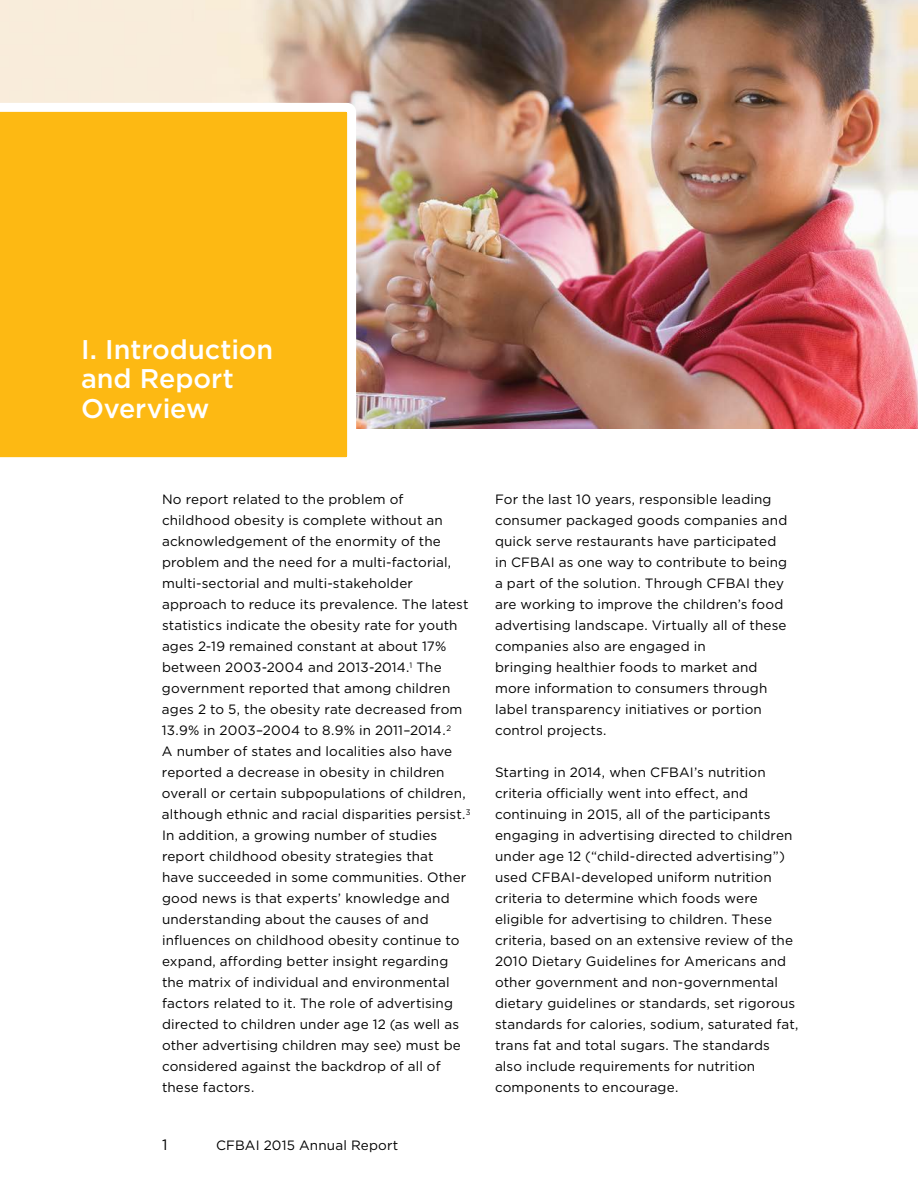
<style>
.page{position:relative;width:918px;height:1188px;background:#fff}
.page>*{position:absolute;margin:0;border:0;box-sizing:border-box;transform-origin:0 0}
.t1{font:500 27px/30px "Gotham";color:#fff}
.t2{font:15px "Gotham";color:#000}
.t3{font:13.5px/21px "Gotham";letter-spacing:.01em;color:#000}
</style>
<div class="page">
<img style="left:0;top:0;width:918px;height:429px">
<div style="left:0;top:103px;width:356px;height:355px;background:#fdb913"></div>
<h1 class="t1" style="left:81px;top:334px;width:194px">I. Introduction and Report<br>Overview</h1>
<p class="t3" style="left:162px;top:488px;width:310px">No report related to the problem of childhood obesity is complete without an acknowledgement of the enormity of the problem and the need for a multi-factorial, multi-sectorial and multi-stakeholder approach to reduce its prevalence. The latest statistics indicate the obesity rate for youth ages 2-19 remained constant at about 17% between 2003-2004 and 2013-2014.<sup>1</sup> The government reported that among children ages 2 to 5, the obesity rate decreased from 13.9% in 2003–2004 to 8.9% in 2011–2014.<sup>2<br></sup>A number of states and localities also have reported a decrease in obesity in children overall or certain subpopulations of children, although ethnic and racial disparities persist.<sup>3<br></sup>In addition, a growing number of studies report childhood obesity strategies that<br>have succeeded in some communities. Other good news is that experts’ knowledge and understanding about the causes of and influences on childhood obesity continue to expand, affording better insight regarding the matrix of individual and environmental factors related to it. The role of advertising directed to children under age 12 (as well as other advertising children may see) must be considered against the backdrop of all of these factors.</p>
<p class="t3" style="left:495px;top:489px;width:294px">For the last 10 years, responsible leading consumer packaged goods companies and quick serve restaurants have participated in CFBAI as one way to contribute to being a part of the solution. Through CFBAI they are working to improve the children’s food advertising landscape. Virtually all of these companies also are engaged in<br>bringing healthier foods to market and more information to consumers through label transparency initiatives or portion control projects.</p>
<p class="t3" style="left:495px;top:762px;width:305px">Starting in 2014, when CFBAI’s nutrition criteria officially went into effect, and continuing in 2015, all of the participants engaging in advertising directed to children under age 12 (“child-directed advertising”) used CFBAI-developed uniform nutrition criteria to determine which foods were eligible for advertising to children. These criteria, based on an extensive review of the 2010 Dietary Guidelines for Americans and other government and non-governmental dietary guidelines or standards, set rigorous standards for calories, sodium, saturated fat, trans fat and total sugars. The standards also include requirements for nutrition components to encourage.</p>
<p class="t2" style="left:162px;top:1135px;width:7px">1</p>
<p class="t3" style="left:216px;top:1135px;width:184px">CFBAI 2015 Annual Report</p>
</div>
